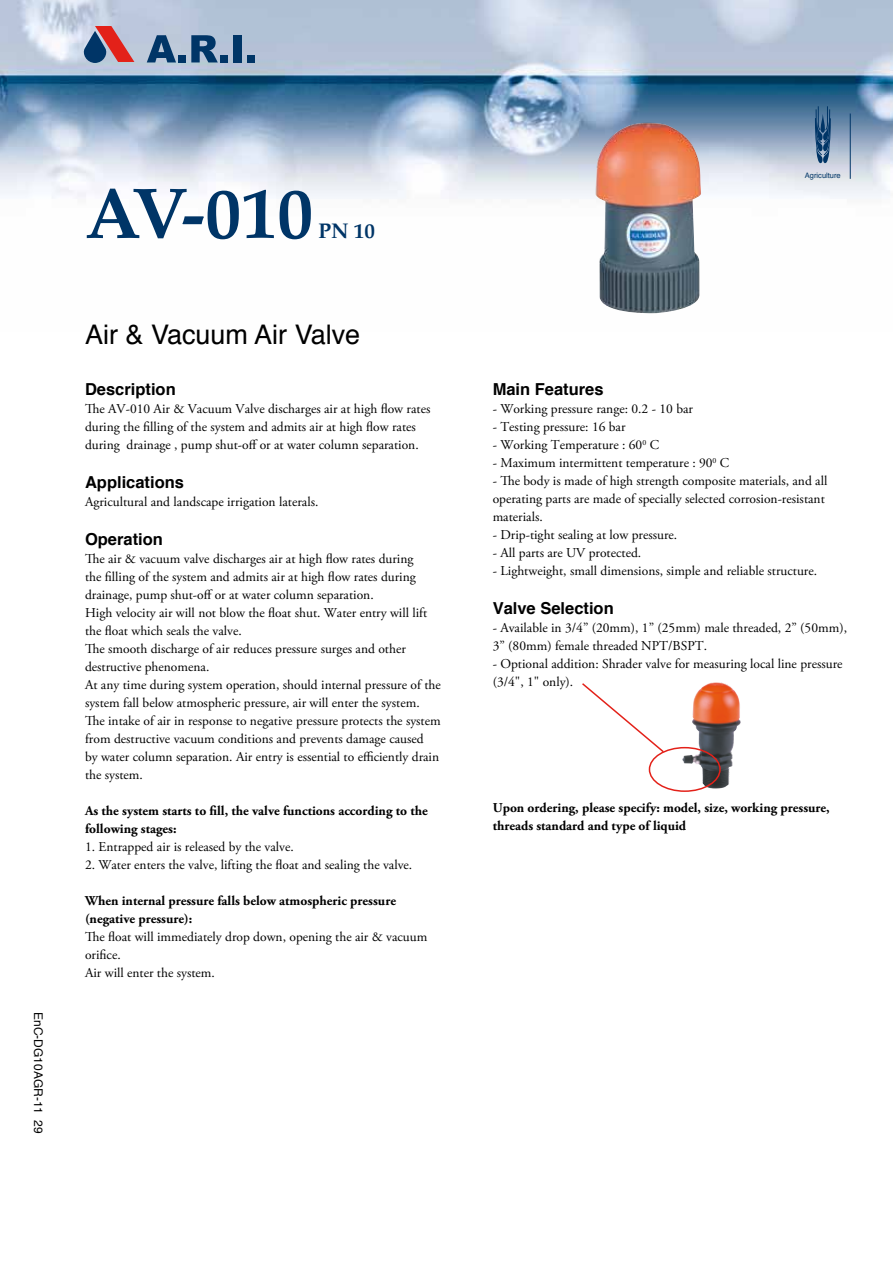
<style>
.page{position:relative;width:893px;height:1263px;background:#fff}
.page>*{position:absolute;margin:0;border:0;box-sizing:border-box;transform-origin:0 0}
.t1{font:700 72px "Palatino";color:#003567}
.t2{font:27px "Helvetica";color:#000}
.t3{font:700 21px "Palatino";color:#003567}
.t4{font:700 16.5px "Helvetica";color:#000}
.t5{font:13.5px/18px "Adobe Garamond Pro";color:#000}
.t6{font:700 13.5px/18px "Adobe Garamond Pro";color:#000}
.t7{font:12px "Helvetica";color:#000}
.t8{font:7.5px "Helvetica";color:#003567}
</style>
<div class="page">
<img style="left:0;top:0;width:893px;height:314px">
<svg style="left:82px;top:26px;width:52px;height:37px;background:#9e7486"></svg>
<svg style="left:147px;top:35px;width:29px;height:27px"></svg>
<div style="left:178px;top:55px;width:8px;height:7px;background:#003567"></div>
<svg style="left:191px;top:35px;width:27px;height:27px"></svg>
<div style="left:220px;top:55px;width:8px;height:7px;background:#003567"></div>
<div style="left:233px;top:35px;width:9px;height:27px;background:#003567"></div>
<div style="left:247px;top:55px;width:8px;height:7px;background:#003567"></div>
<svg style="left:815px;top:106px;width:16px;height:58px"></svg>
<hr style="left:850px;top:114px;width:1px;height:65px;background:#003567">
<img style="left:595px;top:123px;width:106px;height:190px">
<img style="left:682px;top:682px;width:59px;height:107px">
<div style="left:649px;top:747px;width:72px;height:45px;border:2px solid #e32119;border-radius:50%"></div>
<svg style="left:582px;top:683px;width:83px;height:71px"></svg>
<p class="t7" style="left:48px;top:1012px;width:103px;rotate:90deg">EnC-DG10AGR-11</p>
<p class="t7" style="left:48px;top:1120px;width:15px;rotate:90deg">29</p>
<h1 class="t1" style="left:85px;top:169px;width:230px">AV-010</h1>
<h3 class="t3" style="left:318px;top:218px;width:58px">PN 10</h3>
<h2 class="t2" style="left:85px;top:314px;width:277px">Air &amp; Vacuum Air Valve</h2>
<p class="t4" style="left:85px;top:376px;width:92px">Description</p>
<p class="t5" style="left:85px;top:400px;width:347px">The AV-010 Air &amp; Vacuum Valve discharges air at high flow rates during the filling of the system and admits air at high flow rates</p>
<p class="t5" style="left:127px;top:436px;width:294px">drainage , pump shut-offor at water column separation.</p>
<p class="t5" style="left:85px;top:436px;width:36px">during</p>
<p class="t4" style="left:85px;top:469px;width:101px">Applications</p>
<p class="t5" style="left:85px;top:493px;width:235px">Agricultural and landscape irrigation laterals.</p>
<p class="t4" style="left:85px;top:526px;width:79px">Operation</p>
<p class="t5" style="left:85px;top:550px;width:357px">The air &amp; vacuum valve discharges air at high flow rates during<br>the filling of the system and admits air at high flow rates during drainage, pump shut-offor at water column separation.<br>High velocity air will not blow the float shut. Water entry will lift the float which seals the valve.<br>The smooth discharge of air reduces pressure surges and other destructive phenomena.<br>At any time during system operation, should internal pressure of the system fall below atmospheric pressure, air will enter the system.<br>The intake of air in response to negative pressure protects the system from destructive vacuum conditions and prevents damage caused<br>by water column separation. Air entry is essential to efficiently drain the system.</p>
<p class="t6" style="left:85px;top:802px;width:344px">As the system starts to fill, the valve functions according to the following stages:</p>
<p class="t5" style="left:85px;top:838px;width:210px">1. Entrapped air is released by the valve.</p>
<p class="t5" style="left:85px;top:856px;width:329px">2. Water enters the valve, lifting the float and sealing the valve.</p>
<p class="t6" style="left:85px;top:892px;width:312px">When internal pressure falls below atmospheric pressure (negative pressure :(</p>
<p class="t5" style="left:85px;top:928px;width:344px">The float will immediately drop down, opening the air &amp; vacuum orifice.<br>Air will enter the system.</p>
<p class="t8" style="left:805px;top:170px;width:37px">Agriculture</p>
<p class="t4" style="left:493px;top:376px;width:112px">Main Features</p>
<p class="t5" style="left:493px;top:400px;width:202px">- Working pressure range: 0.2 - 10 bar</p>
<p class="t5" style="left:493px;top:418px;width:134px">- Testing pressure: 16 bar</p>
<p class="t5" style="left:493px;top:436px;width:168px">- Working Temperature : 60<sup>0</sup> C</p>
<p class="t5" style="left:493px;top:454px;width:238px">- Maximum intermittent temperature : 90<sup>0</sup> C</p>
<p class="t5" style="left:493px;top:472px;width:336px">- The body is made of high strength composite materials, and all operating parts are made of specially selected corrosion-resistant materials.</p>
<p class="t5" style="left:493px;top:526px;width:186px">- Drip-tight sealing at low pressure.</p>
<p class="t5" style="left:493px;top:544px;width:150px">- All parts are UV protected.</p>
<p class="t5" style="left:493px;top:562px;width:326px">- Lightweight, small dimensions, simple and reliable structure.</p>
<p class="t4" style="left:493px;top:595px;width:123px">Valve Selection</p>
<p class="t5" style="left:493px;top:619px;width:356px">- Available in 3/4” (20mm 1,) ” (25mm) male threaded 2, ” (50mm ,(<br>3” (80mm) female threaded NPT/BSPT.</p>
<p class="t5" style="left:493px;top:655px;width:351px">- Optional addition: Shrader valve for measuring local line pressure (3/4 1," " only .(</p>
<p class="t6" style="left:493px;top:799px;width:338px">Upon ordering, please specify: model, size, working pressure, threads standard and type of liquid</p>
</div>
